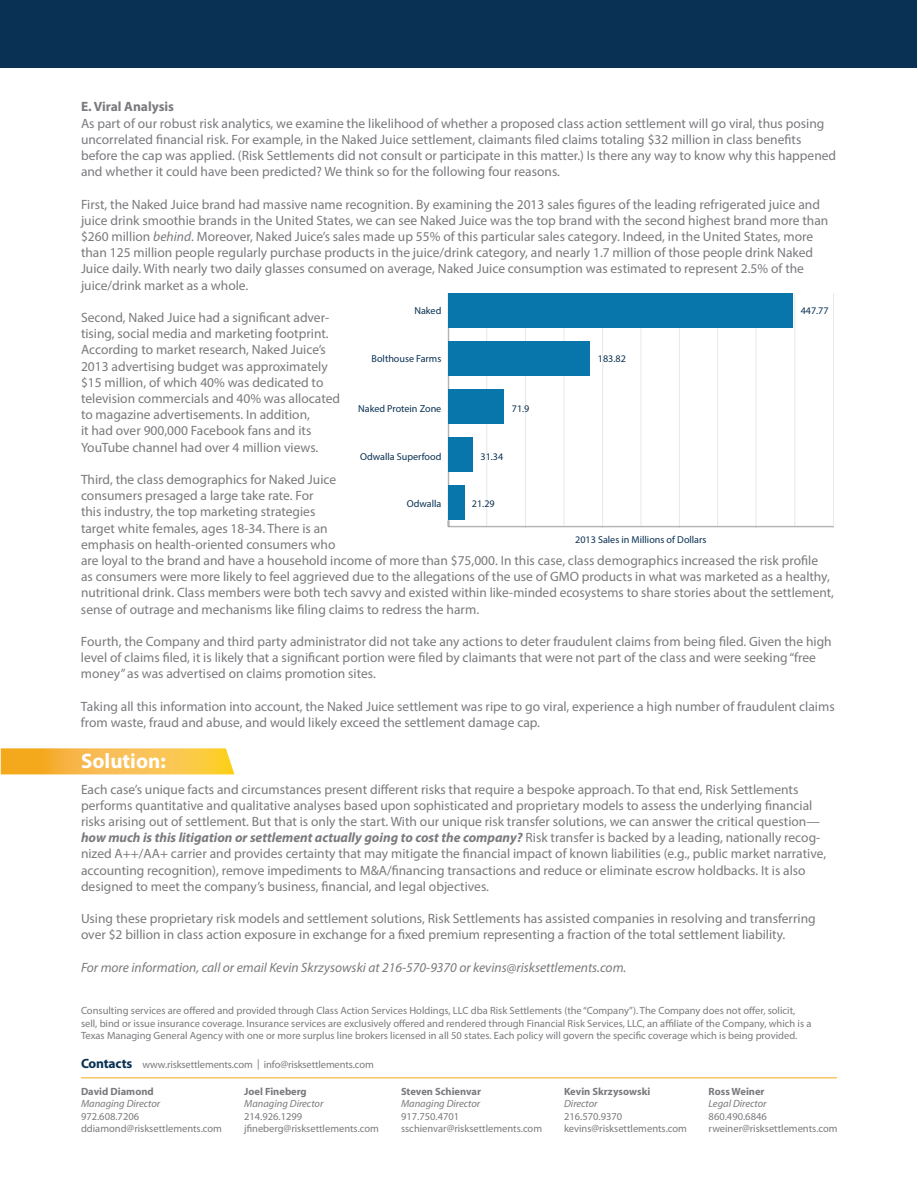
<style>
.page{position:relative;width:918px;height:1188px;background:#fff}
.page>*{position:absolute;margin:0;border:0;box-sizing:border-box;transform-origin:0 0}
.t1{font:700 21px "Myriad Pro";color:#fff}
.t2{font:13.5px/16.2px "Myriad Pro";color:#7b797d}
.t3{font:italic 13.5px "Myriad Pro";color:#7b797d}
.t4{font:700 13.5px "Myriad Pro";color:#7b797d}
.t5{font:10.5px/12.6px "Myriad Pro";color:#7b797d}
.t6{font:10.5px/12.6px "Myriad MM 400 600";color:#7b797d}
.t7{font:10.5px "Myriad MM It 400 600";color:#7b797d}
.t8{font:10.5px "Myriad MM 700 600";color:#7b797d}
.t9{font:10.05px "Myriad Pro";color:#093153}
.s1{font-style:italic}
.s2{font-weight:700;font-style:italic}
.s3{font-family:"Myriad MM 700 600";font-size:13.5px;color:#093153}
</style>
<div class="page">
<svg style="left:1px;top:748px;width:233px;height:26px;background:#f8be45"></svg>
<div style="left:1px;top:0;width:916px;height:68px;background:#093153"></div>
<hr style="left:81px;top:1077px;width:756px;height:1px;background:#f4a81c">
<hr style="left:525px;top:293px;width:1px;height:233px;background:#e6e7e6">
<hr style="left:602px;top:293px;width:1px;height:233px;background:#e6e7e6">
<hr style="left:679px;top:293px;width:1px;height:233px;background:#e6e7e6">
<hr style="left:756px;top:293px;width:1px;height:233px;background:#e6e7e6">
<hr style="left:833px;top:293px;width:1px;height:233px;background:#e6e7e6">
<hr style="left:794px;top:293px;width:1px;height:233px;background:#e6e7e6">
<hr style="left:717px;top:293px;width:1px;height:233px;background:#e6e7e6">
<hr style="left:641px;top:293px;width:1px;height:233px;background:#e6e7e6">
<hr style="left:564px;top:293px;width:1px;height:233px;background:#e6e7e6">
<hr style="left:486px;top:293px;width:1px;height:233px;background:#e6e7e6">
<hr style="left:449px;top:526px;width:384px;height:1px;background:#b3b3b3">
<hr style="left:448px;top:293px;width:1px;height:234px;background:#b3b3b3">
<div style="left:449px;top:294px;width:344px;height:34px;background:#0876aa"></div>
<div style="left:449px;top:342px;width:141px;height:34px;background:#0876aa"></div>
<div style="left:449px;top:390px;width:55px;height:34px;background:#0876aa"></div>
<div style="left:449px;top:437px;width:24px;height:35px;background:#0876aa"></div>
<div style="left:449px;top:485px;width:16px;height:35px;background:#0876aa"></div>
<p class="t4" style="left:81px;top:98px;width:95px">E. Viral Analysis</p>
<p class="t2" style="left:81px;top:115px;width:757px">As part of our robust risk analytics, we examine the likelihood of whether a proposed class action settlement will go viral, thus posing uncorrelated financial risk. For example, in the Naked Juice settlement, claimants filed claims totaling $32 million in class benefits before the cap was applied. (Risk Settlements did not consult or participate in this matter.) Is there any way to know why this happened and whether it could have been predicted? We think so for the following four reasons.</p>
<p class="t2" style="left:81px;top:196px;width:749px">First, the Naked Juice brand had massive name recognition. By examining the 2013 sales figures of the leading refrigerated juice and juice drink smoothie brands in the United States, we can see Naked Juice was the top brand with the second highest brand more than $260 million <span class="s1">behind</span>. Moreover, Naked Juice’s sales made up 55% of this particular sales category. Indeed, in the United States, more than 125 million people regularly purchase products in the juice/drink category, and nearly 1.7 million of those people drink Naked Juice daily. With nearly two daily glasses consumed on average, Naked Juice consumption was estimated to represent 2.5% of the juice/drink market as a whole.</p>
<p class="t2" style="left:81px;top:309px;width:261px">Second, Naked Juice had a significant adver&shy;tising, social media and marketing footprint.<br>According to market research, Naked Juice’s 2013 advertising budget was approximately $15 million, of which 40% was dedicated to television commercials and 40% was allocated to magazine advertisements. In addition,<br>it had over 900,000 Facebook fans and its YouTube channel had over 4 million views.</p>
<p class="t2" style="left:81px;top:471px;width:754px">Third, the class demographics for Naked Juice<br>consumers presaged a large take rate. For<br>this industry, the top marketing strategies<br>target white females, ages 18-34. There is an<br>emphasis on health-oriented consumers who<br>are loyal to the brand and have a household income of more than $75,000. In this case, class demographics increased the risk profile<br>as consumers were more likely to feel aggrieved due to the allegations of the use of GMO products in what was marketed as a healthy, nutritional drink. Class members were both tech savvy and existed within like-minded ecosystems to share stories about the settlement, sense of outrage and mechanisms like filing claims to redress the harm.</p>
<p class="t2" style="left:81px;top:633px;width:752px">Fourth, the Company and third party administrator did not take any actions to deter fraudulent claims from being filed. Given the high level of claims filed, it is likely that a significant portion were filed by claimants that were not part of the class and were seeking “free money” as was advertised on claims promotion sites.</p>
<p class="t2" style="left:81px;top:698px;width:755px">Taking all this information into account, the Naked Juice settlement was ripe to go viral, experience a high number of fraudulent claims from waste, fraud and abuse, and would likely exceed the settlement damage cap.</p>
<h1 class="t1" style="left:81px;top:748px;width:86px">Solution:</h1>
<p class="t2" style="left:81px;top:781px;width:747px">Each case’s unique facts and circumstances present different risks that require a bespoke approach. To that end, Risk Settlements performs quantitative and qualitative analyses based upon sophisticated and proprietary models to assess the underlying financial risks arising out of settlement. But that is only the start. With our unique risk transfer solutions, we can answer the critical question— <span class="s2">how much is this litigation or settlement actually going to cost the company?</span> Risk transfer is backed by a leading, nationally recog&shy;nized A++/AA+ carrier and provides certainty that may mitigate the financial impact of known liabilities (e.g., public market narrative, accounting recognition), remove impediments to M&amp;A/financing transactions and reduce or eliminate escrow holdbacks. It is also designed to meet the company’s business, financial, and legal objectives.</p>
<p class="t2" style="left:81px;top:910px;width:736px">Using these proprietary risk models and settlement solutions, Risk Settlements has assisted companies in resolving and transferring over $2 billion in class action exposure in exchange for a fixed premium representing a fraction of the total settlement liability.</p>
<p class="t3" style="left:81px;top:959px;width:547px">For more information, call or email Kevin Skrzysowski at 216-570-9370 or kevins@risksettlements.com.</p>
<p class="t9" style="left:414px;top:304px;width:29px">Naked</p>
<p class="t9" style="left:801px;top:304px;width:29px">447.77</p>
<p class="t9" style="left:372px;top:353px;width:71px">Bolthouse Farms</p>
<p class="t9" style="left:598px;top:353px;width:29px">183.82</p>
<p class="t9" style="left:358px;top:402px;width:85px">Naked Protein Zone</p>
<p class="t9" style="left:512px;top:402px;width:19px">71.9</p>
<p class="t9" style="left:360px;top:450px;width:83px">Odwalla Superfood</p>
<p class="t9" style="left:481px;top:450px;width:24px">31.34</p>
<p class="t9" style="left:407px;top:498px;width:36px">Odwalla</p>
<p class="t9" style="left:472px;top:498px;width:24px">21.29</p>
<p class="t9" style="left:575px;top:534px;width:133px">2013 Sales in Millions of Dollars</p>
<p class="t5" style="left:81px;top:1004px;width:732px">Consulting services are offered and provided through Class Action Services Holdings, LLC dba Risk Settlements (the “Company”). The Company does not offer, solicit, sell, bind or issue insurance coverage. Insurance services are exclusively offered and rendered through Financial Risk Services, LLC, an affiliate of the Company, which is a<br>Texas Managing General Agency with one or more surplus line brokers licensed in all 50 states. Each policy will govern the specific coverage which is being provided.</p>
<p class="t6" style="left:81px;top:1059px;width:294px"><span class="s3">Contacts</span> www.risksettlements.com | info@risksettlements.com</p>
<p class="t8" style="left:81px;top:1086px;width:74px">David Diamond</p>
<p class="t7" style="left:81px;top:1099px;width:81px">Managing Director</p>
<p class="t6" style="left:81px;top:1110px;width:143px">972.608.7206 ddiamond@risksettlements.com</p>
<p class="t8" style="left:244px;top:1086px;width:64px">Joel Fineberg</p>
<p class="t7" style="left:244px;top:1099px;width:81px">Managing Director</p>
<p class="t6" style="left:244px;top:1110px;width:136px">214.926.1299 jfineberg@risksettlements.com</p>
<p class="t8" style="left:401px;top:1086px;width:82px">Steven Schienvar</p>
<p class="t7" style="left:401px;top:1099px;width:81px">Managing Director</p>
<p class="t6" style="left:401px;top:1110px;width:143px">917.750.4701 sschienvar@risksettlements.com</p>
<p class="t8" style="left:564px;top:1086px;width:88px">Kevin Skrzysowski</p>
<p class="t7" style="left:564px;top:1099px;width:35px">Director</p>
<p class="t6" style="left:564px;top:1110px;width:124px">216.570.9370 kevins@risksettlements.com</p>
<p class="t8" style="left:709px;top:1086px;width:57px">Ross Weiner</p>
<p class="t7" style="left:709px;top:1099px;width:59px">Legal Director</p>
<p class="t6" style="left:709px;top:1110px;width:131px">860.490.6846 rweiner@risksettlements.com</p>
</div>
